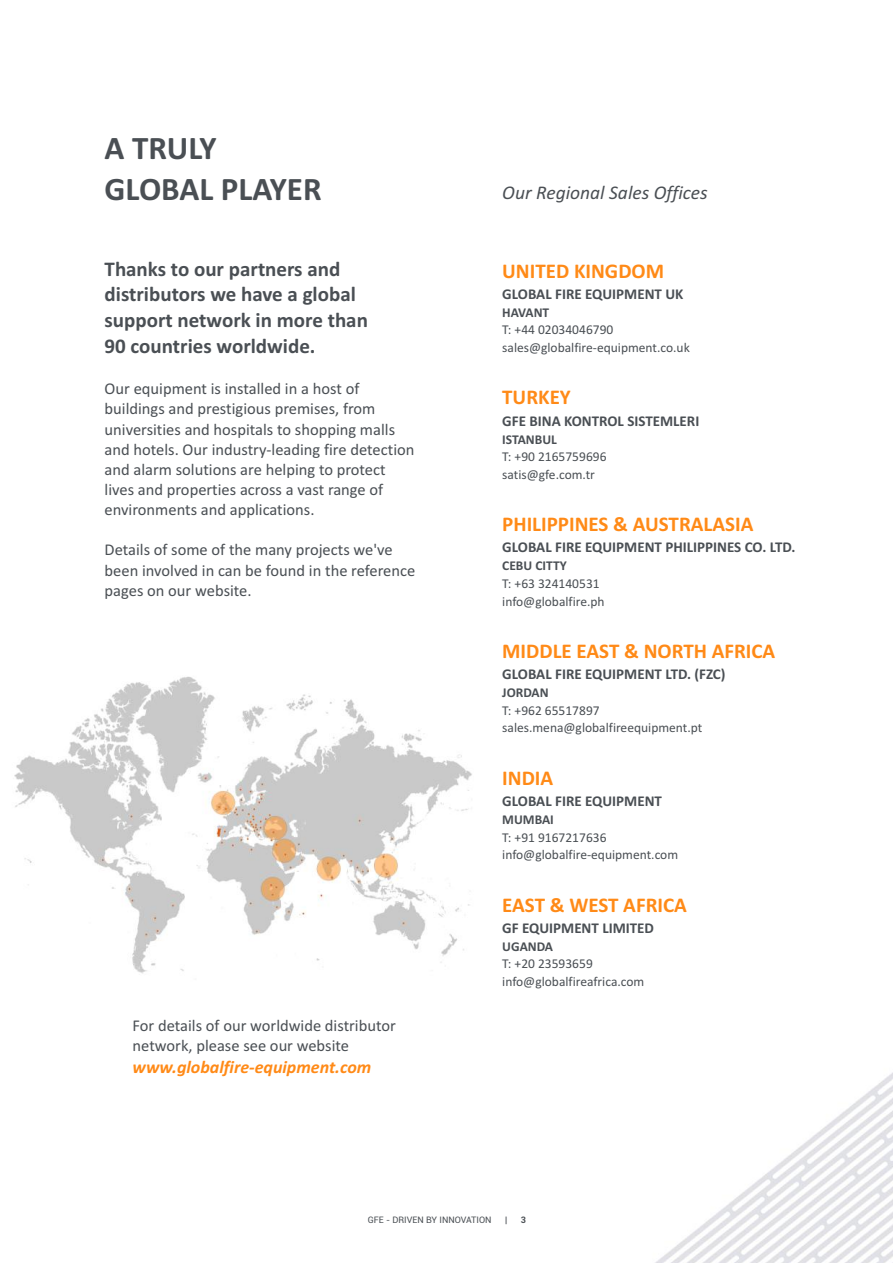
<style>
.page{position:relative;width:893px;height:1263px;background:#fff}
.page>*{position:absolute;margin:0;border:0;box-sizing:border-box;transform-origin:0 0}
.t1{font:700 33px/40.3px "Calibri";color:#4a4f54}
.t2{font:700 21px/25.7px "Calibri";color:#4a4f54}
.t3{font:700 21px "Calibri";color:#ff8a17}
.t4{font:italic 19.5px "Calibri";color:#4a4f54}
.t5{font:italic 700 18px "Calibri";color:#ff8a17}
.t6{font:16.5px/20.1px "Calibri";color:#4a4f54}
.t7{font:700 15px "Calibri";color:#4a4f54}
.t8{font:13.5px/17.5px "Calibri";color:#4a4f54}
.t9{font:700 13.5px "Calibri";color:#4a4f54}
.t10{font:9px "Roboto";color:#4a4f54}
.t11{font:700 9px "Roboto";color:#4a4f54}
</style>
<div class="page">
<img style="left:14px;top:676px;width:879px;height:587px">
<h1 class="t1" style="left:105px;top:131px;width:218px">A TRULY<br>GLOBAL PLAYER</h1>
<p class="t2" style="left:105px;top:258px;width:265px">Thanks to our partners and distributors we have a global support network in more than<br>90 countries worldwide.</p>
<p class="t6" style="left:105px;top:380px;width:311px">Our equipment is installed in a host of buildings and prestigious premises, from universities and hospitals to shopping malls and hotels. Our industry-leading fire detection and alarm solutions are helping to protect lives and properties across a vast range of environments and applications.</p>
<p class="t6" style="left:105px;top:541px;width:312px">Details of some of the many projects we've been involved in can be found in the reference pages on our website.</p>
<p class="t6" style="left:133px;top:1017px;width:265px">For details of our worldwide distributor network, please see our website</p>
<p class="t5" style="left:133px;top:1059px;width:240px">www.globalfire-equipment.com</p>
<p class="t4" style="left:502px;top:185px;width:207px">Our Regional Sales Offices</p>
<p class="t3" style="left:502px;top:262px;width:163px">UNITED KINGDOM</p>
<p class="t7" style="left:502px;top:288px;width:183px">GLOBAL FIRE EQUIPMENT UK</p>
<p class="t9" style="left:502px;top:307px;width:49px">HAVANT</p>
<p class="t8" style="left:502px;top:322px;width:189px">T: +44 02034046790 sales@globalfire-equipment.co.uk</p>
<p class="t3" style="left:502px;top:389px;width:70px">TURKEY</p>
<p class="t7" style="left:502px;top:414px;width:199px">GFE BINA KONTROL SISTEMLERI</p>
<p class="t9" style="left:502px;top:433px;width:56px">ISTANBUL</p>
<p class="t8" style="left:502px;top:449px;width:106px">T: +90 2165759696 satis@gfe.com.tr</p>
<p class="t3" style="left:502px;top:515px;width:253px">PHILIPPINES &amp; AUSTRALASIA</p>
<p class="t7" style="left:502px;top:541px;width:295px">GLOBAL FIRE EQUIPMENT PHILIPPINES CO. LTD.</p>
<p class="t9" style="left:502px;top:560px;width:66px">CEBU CITTY</p>
<p class="t8" style="left:502px;top:576px;width:104px">T: +63 324140531 info@globalfire.ph</p>
<p class="t3" style="left:502px;top:642px;width:275px">MIDDLE EAST &amp; NORTH AFRICA</p>
<p class="t7" style="left:502px;top:668px;width:225px">GLOBAL FIRE EQUIPMENT LTD. (FZC)</p>
<p class="t9" style="left:502px;top:687px;width:48px">JORDAN</p>
<p class="t8" style="left:502px;top:703px;width:202px">T: +962 65517897 sales.mena@globalfireequipment.pt</p>
<p class="t3" style="left:502px;top:769px;width:53px">INDIA</p>
<p class="t7" style="left:502px;top:795px;width:161px">GLOBAL FIRE EQUIPMENT</p>
<p class="t9" style="left:502px;top:814px;width:53px">MUMBAI</p>
<p class="t8" style="left:502px;top:829px;width:177px">T: +91 9167217636 info@globalfire-equipment.com</p>
<p class="t3" style="left:502px;top:896px;width:186px">EAST &amp; WEST AFRICA</p>
<p class="t7" style="left:502px;top:921px;width:153px">GF EQUIPMENT LIMITED</p>
<p class="t9" style="left:502px;top:941px;width:52px">UGANDA</p>
<p class="t8" style="left:502px;top:956px;width:144px">T: +20 23593659 info@globalfireafrica.com</p>
<p class="t10" style="left:368px;top:1217px;width:125px">GFE - DRIVEN BY INNOVATION</p>
<p class="t10" style="left:505px;top:1217px;width:4px">|</p>
<p class="t11" style="left:521px;top:1217px;width:7px">3</p>
</div>
